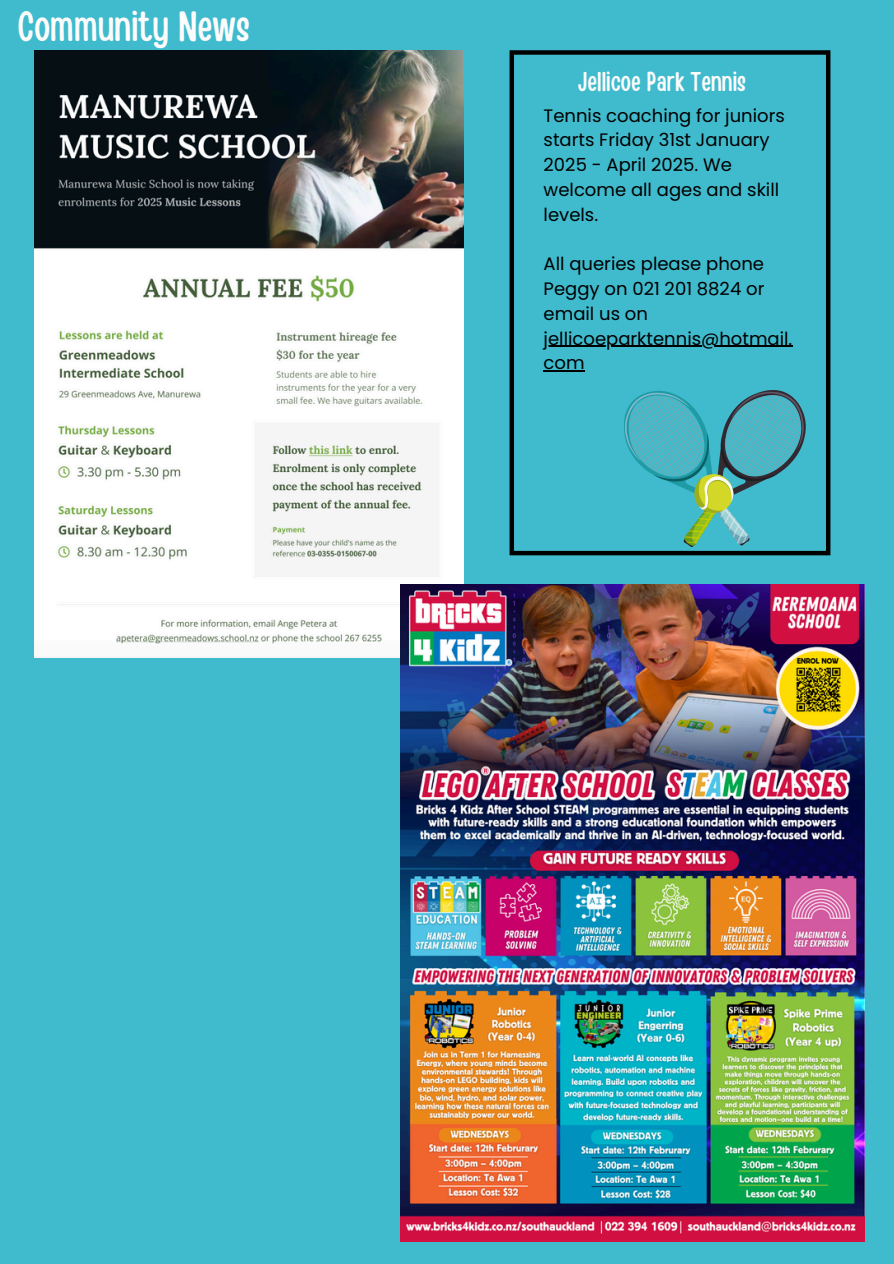
<style>
.page{position:relative;width:894px;height:1264px;background:#fff}
.page>*{position:absolute;margin:0;border:0;box-sizing:border-box;transform-origin:0 0}
.t1{font:42px "Handy Casual Condensed";color:#fbfbfa}
.t2{font:27px "Handy Casual Condensed";color:#fbfbfa}
.t3{font:18px/24.8px "Poppins";color:#000}
</style>
<div class="page">
<div style="left:0;top:0;width:893px;height:1263px;background:#3fbbcd"></div>
<img style="left:35px;top:50px;width:429px;height:608px">
<svg style="left:509px;top:50px;width:321px;height:505px"></svg>
<hr style="left:543px;top:345px;width:249px;height:2px;background:#000">
<hr style="left:543px;top:370px;width:41px;height:1px;background:#000">
<img style="left:400px;top:584px;width:464px;height:657px">
<p class="t1" style="left:17px;top:-1px;width:234px">Community News</p>
<h2 class="t2" style="left:578px;top:64px;width:169px">Jellicoe Park Tennis</h2>
<h1 class="t3" style="left:543px;top:103px;width:243px">Tennis coaching for juniors starts Friday 31st January<br>2025 - April 2025. We welcome all ages and skill levels.</h1>
<p class="t3" style="left:543px;top:251px;width:222px;text-align:justify">All queries please phone Peggy on 021 201 8824 or email us on</p>
<p class="t3" style="left:543px;top:326px;width:250px">jellicoeparktennis@hotmail. com</p>
</div>
